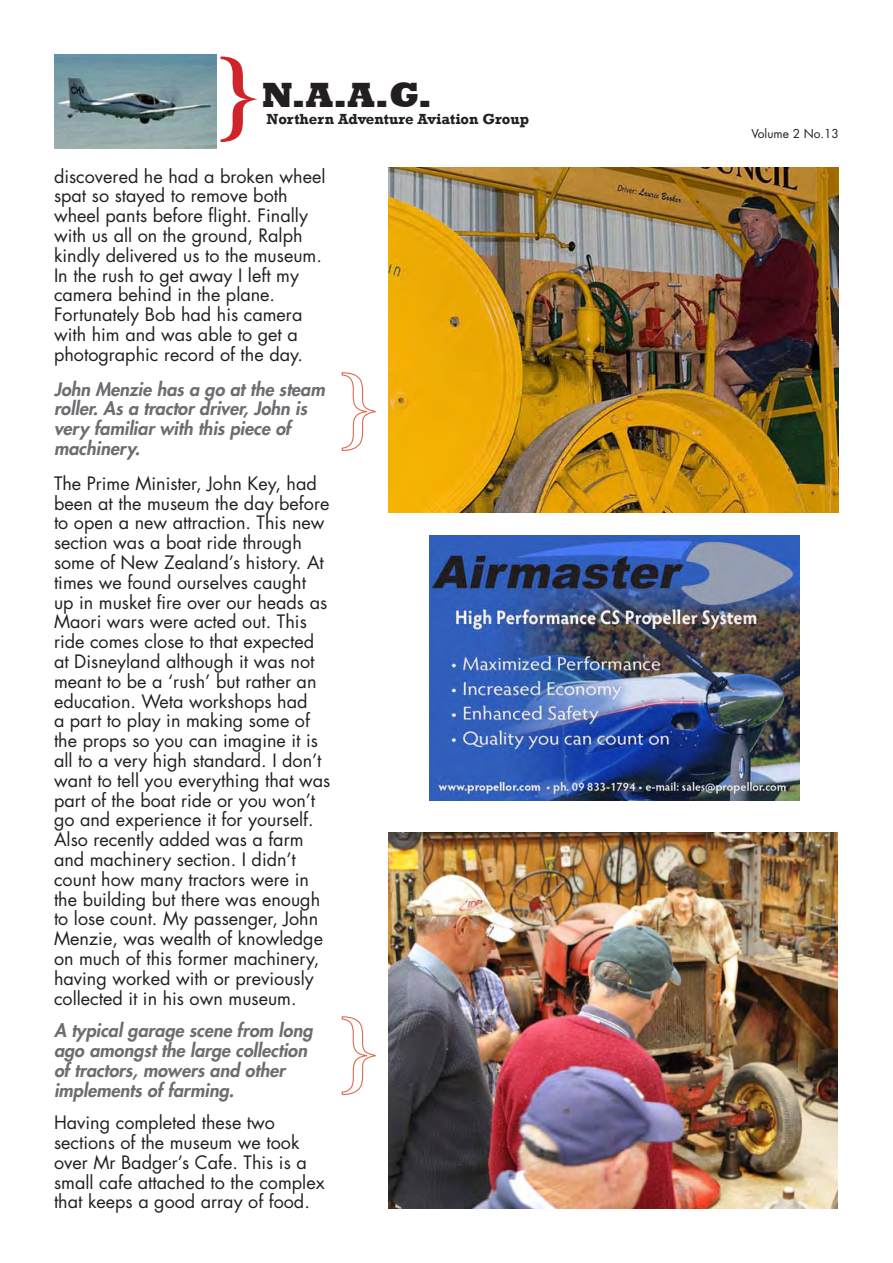
<style>
.page{position:relative;width:893px;height:1263px;background:#fff}
.page>*{position:absolute;margin:0;border:0;box-sizing:border-box;transform-origin:0 0}
.t1{font:700 99px "Times";color:#d1232a}
.t2{font:800 36px "Rockwell";color:#231f20}
.t3{font:18px/19.8px "Futura";color:#231f20}
.t4{font:italic 800 18px/19.8px "Futura";color:#6c6d70}
.t5{font:700 15px "Rockwell";color:#231f20}
.t6{font:12px "Futura";color:#231f20}
</style>
<div class="page">
<img style="left:54px;top:54px;width:162px;height:95px">
<img style="left:388px;top:167px;width:451px;height:346px">
<svg style="left:341px;top:1016px;width:35px;height:80px"></svg>
<svg style="left:341px;top:372px;width:35px;height:80px"></svg>
<img style="left:429px;top:536px;width:370px;height:265px">
<img style="left:388px;top:833px;width:450px;height:376px">
<h1 class="t1" style="left:218px;top:-3px;width:41px">}</h1>
<h2 class="t2" style="left:262px;top:74px;width:171px">N.A.A.G.</h2>
<p class="t5" style="left:266px;top:110px;width:264px">Northern Adventure Aviation Group</p>
<p class="t3" style="left:54px;top:166px;width:273px">discovered he had a broken wheel spat so stayed to remove both wheel pants before flight. Finally with us all on the ground, Ralph kindly delivered us to the museum.<br>In the rush to get away I left my camera behind in the plane.<br>Fortunately Bob had his camera with him and was able to get a photographic record of the day.</p>
<p class="t4" style="left:54px;top:379px;width:272px">John Menzie has a go at the steam roller. As a tractor driver, John is very familiar with this piece of machinery.</p>
<p class="t3" style="left:54px;top:473px;width:278px">The Prime Minister, John Key, had been at the museum the day before to open a new attraction. This new section was a boat ride through some of New Zealand’s history. At times we found ourselves caught<br>up in musket fire over our heads as<br>Maori wars were acted out. This ride comes close to that expected at Disneyland although it was not meant to be a ‘rush’ but rather an education. Weta workshops had<br>a part to play in making some of the props so you can imagine it is all to a very high standard. I don’t want to tell you everything that was part of the boat ride or you won’t go and experience it for yourself.<br>Also recently added was a farm and machinery section. I didn’t count how many tractors were in the building but there was enough to lose count. My passenger, John<br>Menzie, was wealth of knowledge on much of this former machinery, having worked with or previously collected it in his own museum.</p>
<p class="t4" style="left:54px;top:1020px;width:260px">A typical garage scene from long ago amongst the large collection of tractors, mowers and other implements of farming.</p>
<p class="t3" style="left:54px;top:1112px;width:272px">Having completed these two sections of the museum we took over Mr Badger’s Cafe. This is a small cafe attached to the complex that keeps a good array of food.</p>
<p class="t6" style="left:751px;top:125px;width:89px">Volume 2 No.13</p>
</div>
